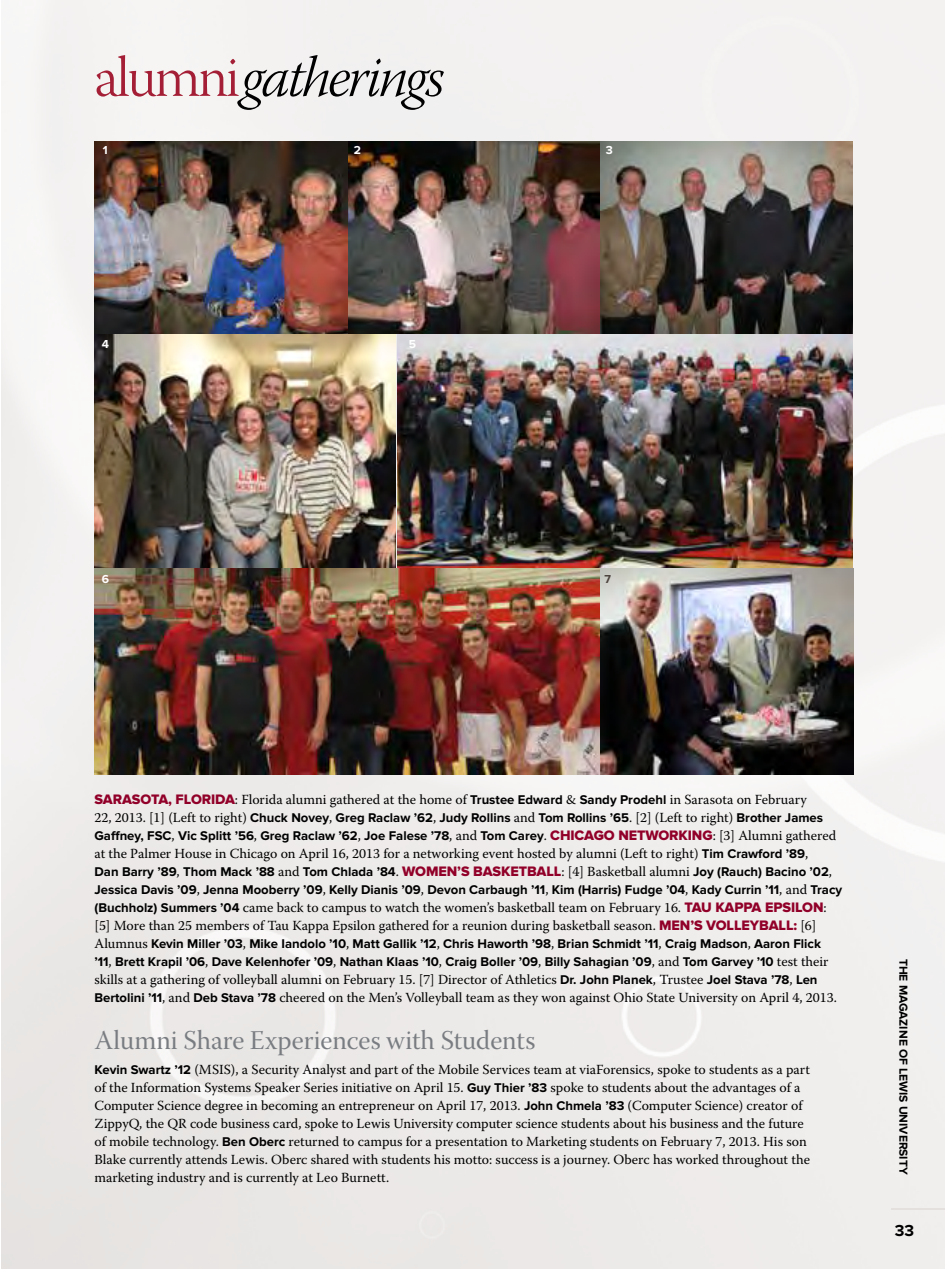
<style>
.page{position:relative;width:945px;height:1269px;background:#fff}
.page>*{position:absolute;margin:0;border:0;box-sizing:border-box;transform-origin:0 0}
.t1{font:57px "Warnock Pro Light It Subh";letter-spacing:-.04em;color:#000}
.t2{font:27px "Warnock Pro Subh";color:#797d82}
.t3{font:700 16.5px "Proxima Nova";color:#000}
.t4{font:14.25px "Proxima Nova Extrabld";letter-spacing:-.005em;color:#910028}
.t5{font:13.8px/18px "Warnock Pro";color:#000}
.t6{font:700 13.2px/18px "Proxima Nova";color:#000}
.t7{font:700 12px "Proxima Nova";color:#000}
.t8{font:700 12px "Proxima Nova";color:#fff}
.t9{font:700 12px "Proxima Nova";color:#4e4540}
.s1{font-family:"Warnock Pro Light Subh";color:#a41f35}
.s2{font-family:"Proxima Nova Extrabld";font-size:14.25px;color:#910028}
.s3{font-family:"Proxima Nova";font-weight:700;font-size:13.2px}
.s4{font-family:"Warnock Pro";font-weight:400;font-size:13.8px}
.s5{font-family:"Proxima Nova Extrabld";font-weight:400;font-size:14.25px;color:#910028}
</style>
<div class="page">
<img style="left:1px;top:0;width:944px;height:1269px">
<hr style="left:891px;top:1208px;width:54px;height:2px;background:#e0dcda">
<img style="left:94px;top:141px;width:253px;height:192px">
<img style="left:601px;top:569px;width:252px;height:205px">
<img style="left:349px;top:141px;width:250px;height:192px">
<img style="left:396px;top:335px;width:457px;height:232px">
<img style="left:601px;top:141px;width:252px;height:192px">
<img style="left:94px;top:569px;width:505px;height:205px">
<img style="left:94px;top:335px;width:302px;height:232px">
<h1 class="t1" style="left:94px;top:46px;width:352px"><span class="s1">alumni</span>gatherings</h1>
<p class="t8" style="left:103px;top:143px;width:6px">1</p>
<p class="t8" style="left:354px;top:143px;width:9px">2</p>
<p class="t8" style="left:102px;top:337px;width:9px">4</p>
<p class="t8" style="left:409px;top:337px;width:9px">5</p>
<p class="t8" style="left:606px;top:143px;width:9px">3</p>
<p class="t8" style="left:102px;top:572px;width:9px">6</p>
<p class="t9" style="left:605px;top:572px;width:8px">7</p>
<p class="t4" style="left:94px;top:791px;width:11px">SARA</p>
<p class="t4" style="left:132px;top:791px;width:19px">SOTA</p>
<p class="t4" style="left:168px;top:791px;width:24px">, FLORI</p>
<p class="t5" style="left:215px;top:790px;width:593px"><span class="s2">DA</span>: Florida alumni gathered at the home of <span class="s3">Trustee Edward</span> &amp; <span class="s3">Sandy Prodehl</span> in Sarasota on February</p>
<p class="t6" style="left:95px;top:808px;width:730px"><span class="s4">22, 2013. [1] (Left to right)</span> Chuck Novey<span class="s4">,</span> Greg Raclaw ’62<span class="s4">,</span> Judy Rollins <span class="s4">and</span> Tom Rollins ’65<span class="s4">. [2] (Left to right)</span> Brother James<br>Gaffney, FSC<span class="s4">,</span> Vic Splitt ’56<span class="s4">,</span> Greg Raclaw ’62<span class="s4">,</span> Joe Falese ’78<span class="s4">, and</span> Tom Carey<span class="s4">.</span> <span class="s5">CHICA</span></p>
<p class="t5" style="left:94px;top:826px;width:743px;text-indent:499px"><span class="s2">GO NETWOR KIN G</span>: [3] Alumni gathered at the Palmer House in Chicago on April 16, 2013 for a networking event hosted by alumni (Left to right) <span class="s3">Tim Crawford ’89</span>,</p>
<p class="t6" style="left:94px;top:862px;width:426px">Dan Barry ’89<span class="s4">,</span> Thom Mack ’88 <span class="s4">and</span> Tom Chlada ’84<span class="s4">.</span> <span class="s5">WOMEN’S BASKETBALL</span></p>
<p class="t5" style="left:561px;top:862px;width:272px">: [4] Basketball alumni <span class="s3">Joy (Rauch) Bacino ’02</span>,</p>
<p class="t6" style="left:94px;top:880px;width:750px">Jessica Davis ’09<span class="s4">,</span> Jenna Mooberry ’09<span class="s4">,</span> Kelly Dianis ’09<span class="s4">,</span> Devon Carbaugh ’11<span class="s4">,</span> Kim (Harris) Fudge ’04<span class="s4">,</span> Kady Currin ’11<span class="s4">, and</span> Tracy</p>
<p class="t5" style="left:94px;top:898px;width:631px"><span class="s3">(Buchholz) Summers ’04</span> came back to campus to watch the women’s basketball team on February 16. <span class="s2">TAU KAPPA</span></p>
<p class="t4" style="left:765px;top:899px;width:35px">EPSILON</p>
<p class="t5" style="left:824px;top:898px;width:5px">:</p>
<p class="t5" style="left:95px;top:916px;width:576px">[5] More than 25 members of Tau Kappa Epsilon gathered for a reunion during basketball season. <span class="s2">MEN</span></p>
<p class="t4" style="left:690px;top:917px;width:36px">’S VOLLEYBALL</p>
<p class="t5" style="left:794px;top:916px;width:24px"><span class="s2">:</span> [6]</p>
<p class="t6" style="left:94px;top:934px;width:736px"><span class="s4">Alumnus</span> Kevin Miller ’03<span class="s4">,</span> Mike Iandolo ’10<span class="s4">,</span> Matt Gallik ’12<span class="s4">,</span> Chris Haworth ’98<span class="s4">,</span> Brian Schmidt ’11<span class="s4">,</span> Craig Madson<span class="s4">,</span> Aaron Flick ’11<span class="s4">,</span> Brett Krapil ’06<span class="s4">,</span> Dave Kelenhofer ’09<span class="s4">,</span> Nathan Klaas ’10<span class="s4">,</span> Craig Boller ’09<span class="s4">,</span> Billy Sahagian ’09<span class="s4">, and</span> Tom Garvey ’10 <span class="s4">test their</span></p>
<p class="t5" style="left:94px;top:970px;width:744px">skills at a gathering of volleyball alumni on February 15. [7] Director of Athletics <span class="s3">Dr. John Planek</span>, Trustee <span class="s3">Joel Stava ’78</span>, <span class="s3">Len<br>Bertolini ’11</span>, and <span class="s3">Deb Stava ’78</span> cheered on the Men’s Volleyball team as they won against Ohio State University on April 4, 2013.</p>
<h2 class="t2" style="left:94px;top:1025px;width:442px">Alumni Share Experiences with Students</h2>
<p class="t5" style="left:94px;top:1060px;width:717px"><span class="s3">Kevin Swartz ’12</span> (MSIS), a Security Analyst and part of the Mobile Services team at viaForensics, spoke to students as a part of the Information Systems Speaker Series initiative on April 15. <span class="s3">Guy Thier ’83</span> spoke to students about the advantages of a Computer Science degree in becoming an entrepreneur on April 17, 2013. <span class="s3">John Chmela ’83</span> (Computer Science) creator of ZippyQ, the QR code business card, spoke to Lewis University computer science students about his business and the future of mobile technology. <span class="s3">Ben Oberc</span> returned to campus for a presentation to Marketing students on February 7, 2013. His son Blake currently attends Lewis. Oberc shared with students his motto: success is a journey. Oberc has worked throughout the marketing industry and is currently at Leo Burnett.</p>
<p class="t7" style="left:910px;top:959px;width:217px;rotate:90deg">The Magazine of Lewis University</p>
<p class="t3" style="left:895px;top:1221px;width:21px">33</p>
</div>
